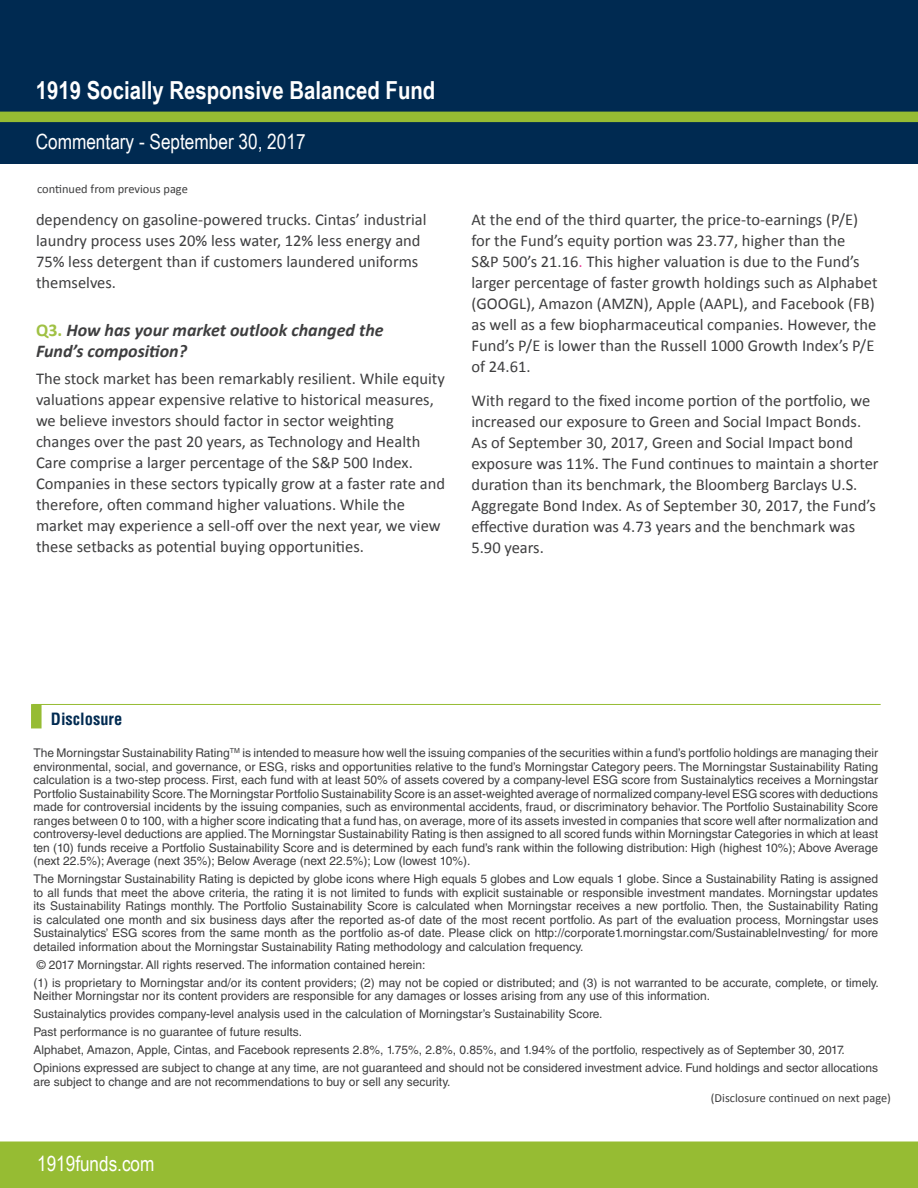
<style>
.page{position:relative;width:918px;height:1188px;background:#fff}
.page>*{position:absolute;margin:0;border:0;box-sizing:border-box;transform-origin:0 0}
.t1{font:700 24.9px "Arial Narrow";color:#fff}
.t2{font:21px "Arial Narrow";color:#fff}
.t3{font:20.85px "Arial Narrow";color:#fff}
.t4{font:italic 700 18px/21px "Calibri";color:#3e3e3f}
.t5{font:16.5px/21px "Calibri";color:#3e3e3f}
.t6{font:700 condensed 16.5px "Helvetica LT Std";color:#002a51}
.t7{font:12.3px "Calibri";color:#3e3e3f}
.t8{font:12px/13.5px "Helvetica LT Std";color:#3e3e3f;text-align:justify}
.s1{font-style:normal;color:#a0c144}
.s2{color:#ed3896}
</style>
<div class="page">
<div style="left:0;top:0;width:918px;height:164px;background:#002a51"></div>
<div style="left:0;top:112px;width:918px;height:10px;background:#96bc33"></div>
<div style="left:0;top:1142px;width:918px;height:46px;background:#96bc33"></div>
<div style="left:31px;top:704px;width:11px;height:24px;background:#96bc33"></div>
<hr style="left:33px;top:704px;width:848px;height:1px;background:#96bc33">
<p class="t1" style="left:36px;top:71px;width:401px">1919 Socially Responsive Balanced Fund</p>
<p class="t2" style="left:36px;top:126px;width:271px">Commentary - September 30, 2017</p>
<p class="t7" style="left:37px;top:181px;width:152px">continued from previous page</p>
<p class="t5" style="left:36px;top:209px;width:392px">dependency on gasoline-powered trucks. Cintas’ industrial laundry process uses 20% less water, 12% less energy and 75% less detergent than if customers laundered uniforms themselves.</p>
<p class="t4" style="left:36px;top:319px;width:349px"><span class="s1">Q3.</span> How has your market outlook changed the<br>Fund’s composition?</p>
<p class="t5" style="left:36px;top:368px;width:411px">The stock market has been remarkably resilient. While equity valuations appear expensive relative to historical measures, we believe investors should factor in sector weighting changes over the past 20 years, as Technology and Health Care comprise a larger percentage of the S&amp;P 500 Index.<br>Companies in these sectors typically grow at a faster rate and therefore, often command higher valuations. While the market may experience a sell-off over the next year, we view these setbacks as potential buying opportunities.</p>
<p class="t5" style="left:471px;top:209px;width:408px">At the end of the third quarter, the price-to-earnings (P/E) for the Fund’s equity portion was 23.77, higher than the<br>S&amp;P 500’s 21.16<span class="s2">.</span> This higher valuation is due to the Fund’s larger percentage of faster growth holdings such as Alphabet (GOOGL), Amazon (AMZN), Apple (AAPL), and Facebook (FB) as well as a few biopharmaceutical companies. However, the Fund’s P/E is lower than the Russell 1000 Growth Index’s P/E of 24.61.</p>
<p class="t5" style="left:471px;top:390px;width:409px">With regard to the fixed income portion of the portfolio, we increased our exposure to Green and Social Impact Bonds.<br>As of September 30, 2017, Green and Social Impact bond exposure was 11%. The Fund continues to maintain a shorter duration than its benchmark, the Bloomberg Barclays U.S.<br>Aggregate Bond Index. As of September 30, 2017, the Fund’s effective duration was 4.73 years and the benchmark was 5.90 years.</p>
<p class="t6" style="left:51px;top:709px;width:73px">Disclosure</p>
<p class="t8" style="left:33px;top:746px;width:846px">The Morningstar Sustainability Rating<sup>TM</sup> is intended to measure how well the issuing companies of the securities within a fund’s portfolio holdings are managing their environmental, social, and governance, or ESG, risks and opportunities relative to the fund’s Morningstar Category peers. The Morningstar Sustainability Rating calculation is a two-step process. First, each fund with at least 50% of assets covered by a company-level ESG score from Sustainalytics receives a Morningstar Portfolio Sustainability Score. The Morningstar Portfolio Sustainability Score is an asset-weighted average of normalized company-level ESG scores with deductions made for controversial incidents by the issuing companies, such as environmental accidents, fraud, or discriminatory behavior. The Portfolio Sustainability Score ranges between 0 to 100, with a higher score indicating that a fund has, on average, more of its assets invested in companies that score well after normalization and controversy-level deductions are applied. The Morningstar Sustainability Rating is then assigned to all scored funds within Morningstar Categories in which at least ten (10) funds receive a Portfolio Sustainability Score and is determined by each fund’s rank within the following distribution: High (highest 10%); Above Average (next 22.5%); Average (next 35%); Below Average (next 22.5%); Low (lowest 10%).</p>
<p class="t8" style="left:33px;top:872px;width:846px">The Morningstar Sustainability Rating is depicted by globe icons where High equals 5 globes and Low equals 1 globe. Since a Sustainability Rating is assigned to all funds that meet the above criteria, the rating it is not limited to funds with explicit sustainable or responsible investment mandates. Morningstar updates its Sustainability Ratings monthly. The Portfolio Sustainability Score is calculated when Morningstar receives a new portfolio. Then, the Sustainability Rating is calculated one month and six business days after the reported as-of date of the most recent portfolio. As part of the evaluation process, Morningstar uses Sustainalytics’ ESG scores from the same month as the portfolio as-of date. Please click on http://corporate1.morningstar.com/SustainableInvesting/ for more detailed information about the Morningstar Sustainability Rating methodology and calculation frequency.</p>
<p class="t8" style="left:37px;top:958px;width:390px">© 2017 Morningstar. All rights reserved. The information contained herein:</p>
<p class="t8" style="left:33px;top:976px;width:847px">(1) is proprietary to Morningstar and/or its content providers; (2) may not be copied or distributed; and (3) is not warranted to be accurate, complete, or timely.<br>Neither Morningstar nor its content providers are responsible for any damages or losses arising from any use of this information.</p>
<p class="t8" style="left:33px;top:1007px;width:571px">Sustainalytics provides company-level analysis used in the calculation of Morningstar’s Sustainability Score.</p>
<p class="t8" style="left:33px;top:1025px;width:270px">Past performance is no guarantee of future results.</p>
<p class="t8" style="left:33px;top:1043px;width:813px">Alphabet, Amazon, Apple, Cintas, and Facebook represents 2.8%, 1.75%, 2.8%, 0.85%, and 1.94% of the portfolio, respectively as of September 30, 2017.</p>
<p class="t8" style="left:33px;top:1061px;width:846px">Opinions expressed are subject to change at any time, are not guaranteed and should not be considered investment advice. Fund holdings and sector allocations are subject to change and are not recommendations to buy or sell any security.</p>
<p class="t3" style="left:37px;top:1149px;width:119px">1919funds.com</p>
<p class="t7" style="left:711px;top:1091px;width:182px">(Disclosure continued on next page)</p>
</div>
